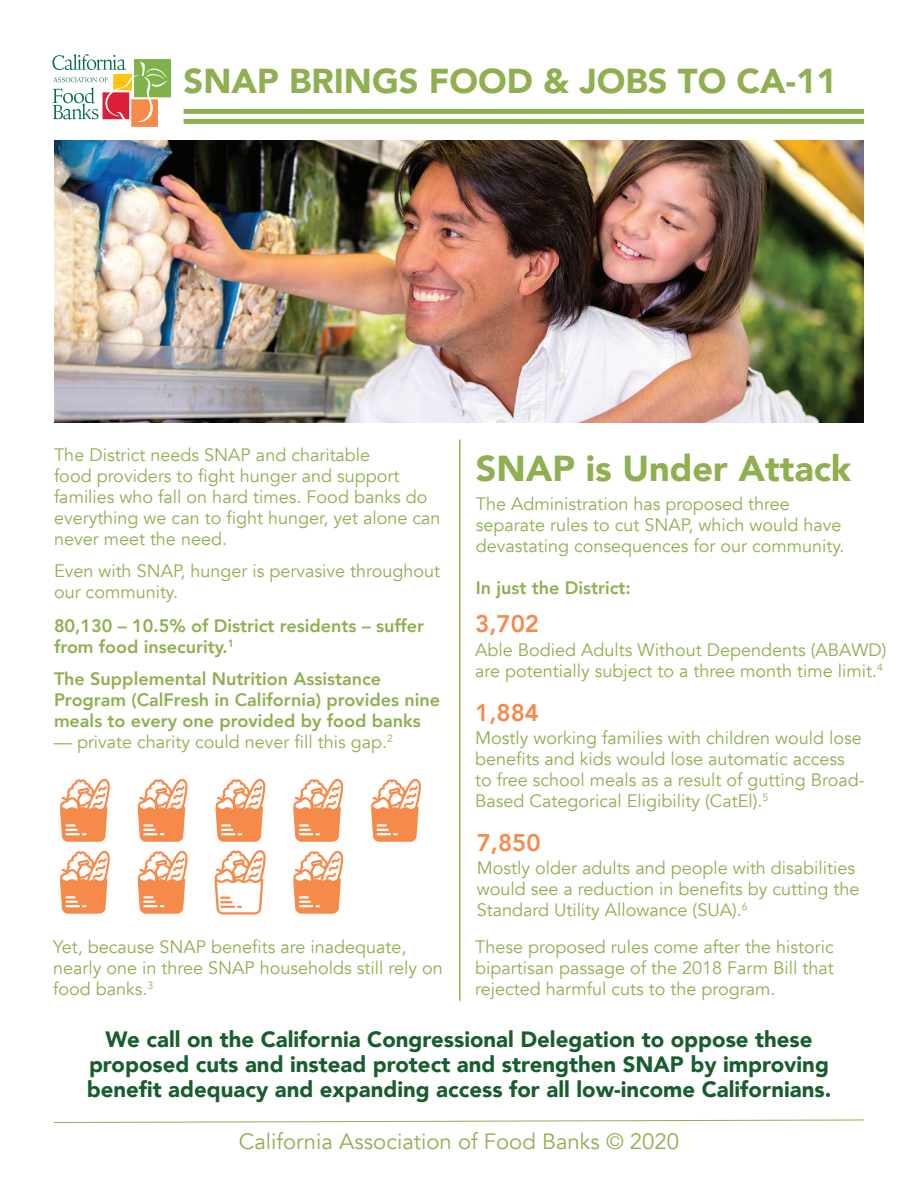
<style>
.page{position:relative;width:918px;height:1188px;background:#fff}
.page>*{position:absolute;margin:0;border:0;box-sizing:border-box;transform-origin:0 0}
.t1{font:900 36px "Avenir";color:#8faf50}
.t2{font:900 34.5px "Avenir";color:#8faf50}
.t3{font:800 24px "Avenir";color:#f68a4b}
.t4{font:900 22.2px/24.8px "Avenir";color:#185d2e;text-align:center}
.t5{font:22.2px "Avenir";color:#8faf50}
.t6{font:18px/21px "Avenir";color:#8faf50}
.t7{font:800 18px/21px "Avenir";color:#8faf50}
</style>
<div class="page">
<hr style="left:459px;top:440px;width:1px;height:561px;background:#8fac50">
<svg style="left:52px;top:54px;width:119px;height:73px"></svg>
<img style="left:54px;top:140px;width:810px;height:283px">
<svg style="left:60px;top:779px;width:50px;height:63px"></svg>
<svg style="left:138px;top:779px;width:50px;height:63px"></svg>
<svg style="left:215px;top:779px;width:50px;height:63px"></svg>
<svg style="left:293px;top:779px;width:50px;height:63px"></svg>
<svg style="left:371px;top:779px;width:50px;height:63px"></svg>
<svg style="left:60px;top:850px;width:50px;height:64px"></svg>
<svg style="left:138px;top:850px;width:50px;height:64px"></svg>
<svg style="left:293px;top:850px;width:50px;height:64px"></svg>
<svg style="left:214px;top:850px;width:52px;height:65px"></svg>
<div style="left:184px;top:109px;width:680px;height:5px;background:#8faf50"></div>
<div style="left:184px;top:119px;width:680px;height:5px;background:#8faf50"></div>
<svg style="left:54px;top:1119px;width:810px;height:4px"></svg>
<h2 class="t2" style="left:184px;top:52px;width:655px">SNAP BRINGS FOOD &amp; JOBS TO CA-11</h2>
<p class="t6" style="left:54px;top:444px;width:388px">The District needs SNAP and charitable<br>food providers to fight hunger and support families who fall on hard times. Food banks do everything we can to fight hunger, yet alone can never meet the need.</p>
<p class="t6" style="left:54px;top:560px;width:388px">Even with SNAP, hunger is pervasive throughout our community.</p>
<p class="t7" style="left:54px;top:615px;width:372px">80,130 – 10.5% of District residents – suffer from food insecurity.<sup>1</sup></p>
<p class="t7" style="left:54px;top:668px;width:388px">The Supplemental Nutrition Assistance<br>Program (CalFresh in California) provides nine meals to every one provided by food banks</p>
<p class="t6" style="left:54px;top:732px;width:341px">— private charity could never fill this gap.<sup>2</sup></p>
<p class="t6" style="left:53px;top:937px;width:391px">Yet, because SNAP benefits are inadequate, nearly one in three SNAP households still rely on food banks.<sup>3</sup></p>
<h1 class="t1" style="left:476px;top:437px;width:377px">SNAP is Under Attack</h1>
<p class="t6" style="left:476px;top:494px;width:370px">The Administration has proposed three separate rules to cut SNAP, which would have devastating consequences for our community.</p>
<p class="t7" style="left:476px;top:578px;width:157px">In just the District:</p>
<h3 class="t3" style="left:475px;top:605px;width:65px">3,702</h3>
<p class="t6" style="left:475px;top:639px;width:413px">Able Bodied Adults Without Dependents (ABAWD) are potentially subject to a three month time limit.<sup>4</sup></p>
<h3 class="t3" style="left:475px;top:694px;width:65px">1,884</h3>
<p class="t6" style="left:475px;top:728px;width:391px">Mostly working families with children would lose benefits and kids would lose automatic access to free school meals as a result of gutting Broad-Based Categorical Eligibility (CatEl).<sup>5</sup></p>
<h3 class="t3" style="left:477px;top:824px;width:65px">7,850</h3>
<p class="t6" style="left:477px;top:858px;width:384px">Mostly older adults and people with disabilities would see a reduction in benefits by cutting the<br>Standard Utility Allowance (SUA).<sup>6</sup></p>
<p class="t6" style="left:475px;top:937px;width:360px;text-align:justify">These proposed rules come after the historic bipartisan passage of the 2018 Farm Bill that rejected harmful cuts to the program.</p>
<p class="t4" style="left:87px;top:1026px;width:746px">We call on the California Congressional Delegation to oppose these proposed cuts and instead protect and strengthen SNAP by improving benefit adequacy and expanding access for all low-income Californians.</p>
<p class="t5" style="left:239px;top:1129px;width:442px">California Association of Food Banks © 2020</p>
</div>
